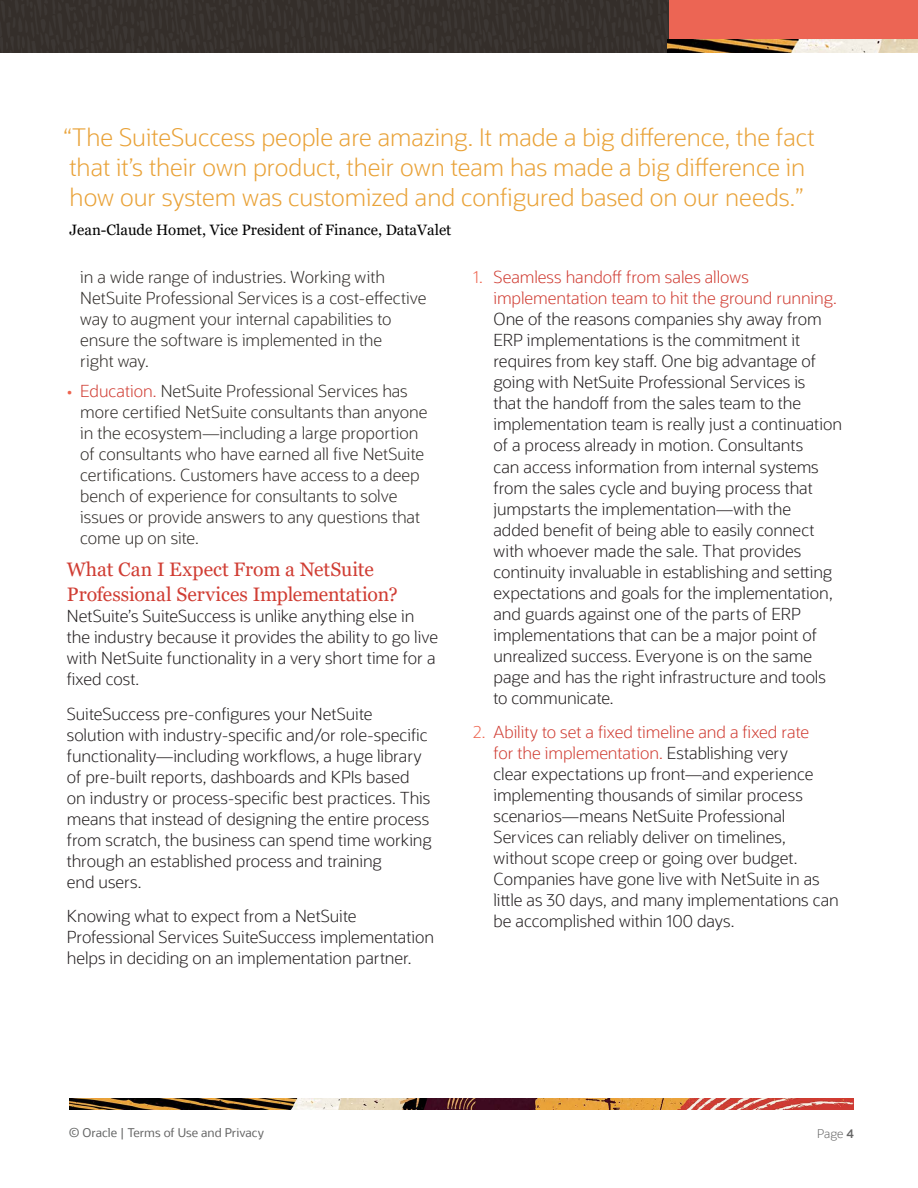
<style>
.page{position:relative;width:918px;height:1188px;background:#fff}
.page>*{position:absolute;margin:0;border:0;box-sizing:border-box;transform-origin:0 0}
.PullQuote2020{font:300 24px/30px "Oracle Sans";color:#e9a238}
.H2_Main_Body_Header{font:19.5px/24.8px "Georgia";letter-spacing:-.005em;color:#d03d33}
.Main_Body_2016{font:300 16.5px/21px "Oracle Sans";letter-spacing:-.005em;color:#231f20}
.t1{font:300 16.5px/21px "Oracle Sans";letter-spacing:-.005em;color:#312d2a}
.PullQuote2020-2{font:15px "Georgia";color:#000}
.t2{font:12px "Oracle Sans";color:#666}
.t3{font:300 12px "Oracle Sans";color:#666}
.s1{color:#ee644f}
.s2{color:#d03d33}
.s3{color:#656666}
.s4{font-weight:600}
</style>
<div class="page">
<div style="left:669px;top:0;width:249px;height:50px;background:#ec6554"></div>
<img style="left:0;top:0;width:669px;height:52px">
<img style="left:668px;top:39px;width:250px;height:13px">
<img style="left:70px;top:1099px;width:784px;height:10px">
<p class="PullQuote2020" style="left:63px;top:123px;width:753px">“The SuiteSuccess people are amazing. It made a big difference, the fact that it’s their own product, their own team has made a big difference in how our system was customized and configured based on our needs.”</p>
<p class="PullQuote2020-2" style="left:69px;top:221px;width:384px">Jean-Claude Homet, Vice President of Finance, DataValet</p>
<p class="t1" style="left:80px;top:267px;width:348px">in a wide range of industries. Working with NetSuite Professional Services is a cost-effective way to augment your internal capabilities to ensure the software is implemented in the<br>right way.</p>
<p class="t1" style="left:80px;top:380px;width:349px;text-indent:-14px"><span class="s1">•</span> <span class="s2">Education.</span> NetSuite Professional Services has more certified NetSuite consultants than anyone in the ecosystem—including a large proportion of consultants who have earned all five NetSuite certifications. Customers have access to a deep bench of experience for consultants to solve issues or provide answers to any questions that come up on site.</p>
<p class="H2_Main_Body_Header" style="left:67px;top:558px;width:333px">What Can I Expect From a NetSuite<br>Professional Services Implementation?</p>
<p class="Main_Body_2016" style="left:67px;top:606px;width:373px">NetSuite’s SuiteSuccess is unlike anything else in the industry because it provides the ability to go live with NetSuite functionality in a very short time for a fixed cost.</p>
<p class="Main_Body_2016" style="left:67px;top:703px;width:366px">SuiteSuccess pre-configures your NetSuite solution with industry-specific and/or role-specific functionality—including workflows, a huge library of pre-built reports, dashboards and KPIs based on industry or process-specific best practices. This means that instead of designing the entire process from scratch, the business can spend time working through an established process and training<br>end users.</p>
<p class="Main_Body_2016" style="left:67px;top:906px;width:369px">Knowing what to expect from a NetSuite<br>Professional Services SuiteSuccess implementation helps in deciding on an implementation partner.</p>
<p class="Main_Body_2016" style="left:493px;top:267px;width:350px;text-indent:-20px"><span class="s1">1.</span> <span class="s2">Seamless handoff from sales allows implementation team to hit the ground running.<br></span>One of the reasons companies shy away from ERP implementations is the commitment it requires from key staff. One big advantage of going with NetSuite Professional Services is<br>that the handoff from the sales team to the implementation team is really just a continuation of a process already in motion. Consultants<br>can access information from internal systems from the sales cycle and buying process that jumpstarts the implementation—with the<br>added benefit of being able to easily connect with whoever made the sale. That provides continuity invaluable in establishing and setting expectations and goals for the implementation, and guards against one of the parts of ERP implementations that can be a major point of unrealized success. Everyone is on the same page and has the right infrastructure and tools to communicate.</p>
<p class="Main_Body_2016" style="left:493px;top:722px;width:347px;text-indent:-20px"><span class="s1">2.</span> <span class="s2">Ability to set a fixed timeline and a fixed rate<br>for the implementation.</span> Establishing very<br>clear expectations up front—and experience implementing thousands of similar process scenarios—means NetSuite Professional Services can reliably deliver on timelines, without scope creep or going over budget.<br>Companies have gone live with NetSuite in as little as 30 days, and many implementations can be accomplished within 100 days.</p>
<p class="t2" style="left:69px;top:1126px;width:197px"><span class="s3">© Oracle |</span> Terms of Use and Privacy</p>
<p class="t3" style="left:817px;top:1127px;width:38px">Page <span class="s4">4</span></p>
</div>
